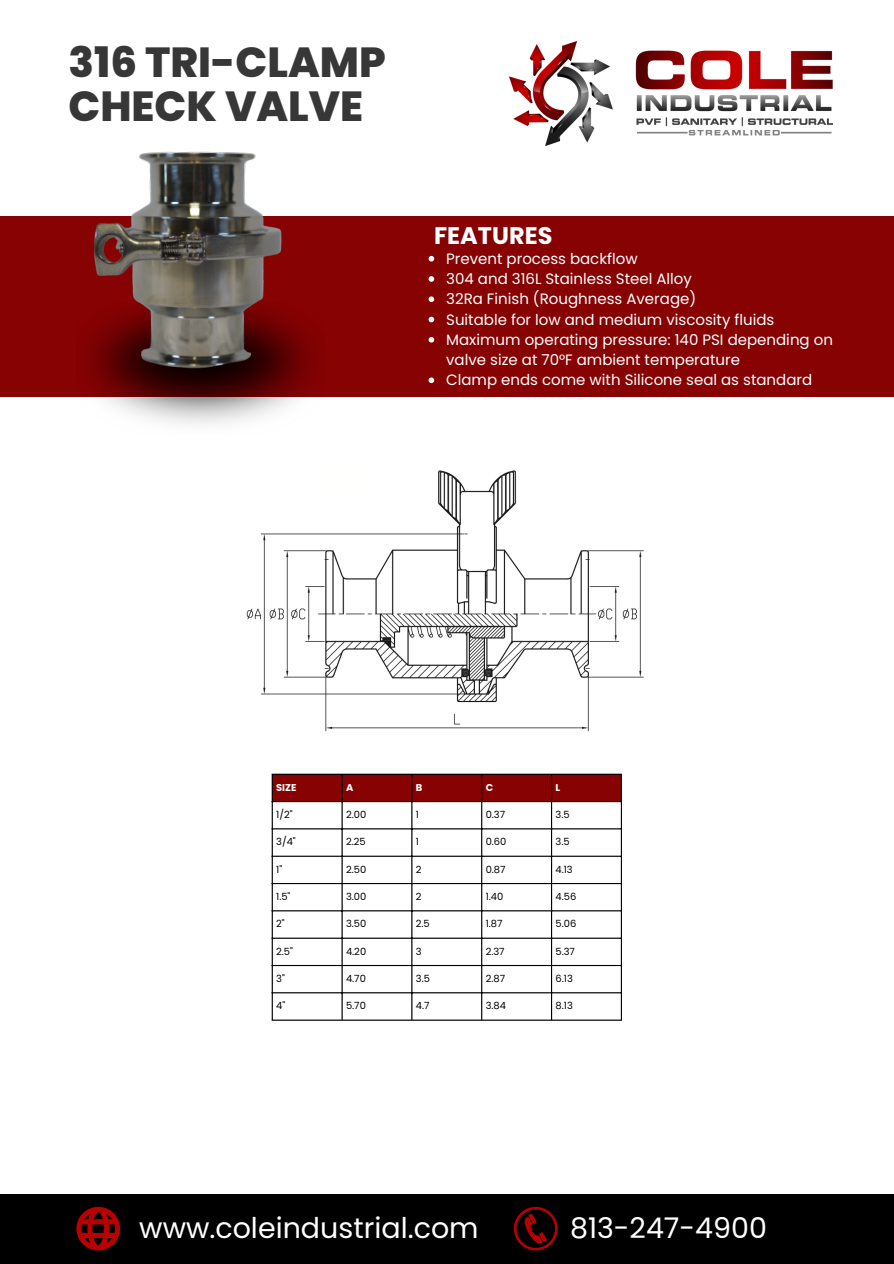
<style>
.page{position:relative;width:894px;height:1264px;background:#fff}
.page>*{position:absolute;margin:0;border:0;box-sizing:border-box;transform-origin:0 0}
.t1{font:800 42px "Poppins";color:#373737}
.t2{font:28.5px "Poppins";color:#fff}
.t3{font:700 24px "Poppins";color:#fff}
.t4{font:15px/20.2px "Poppins";color:#fff}
.t5{font:9.9px "Poppins";color:#000}
.t6{font:700 9.9px "Poppins";color:#fff}
</style>
<div class="page">
<div style="left:0;top:217px;width:893px;height:180px;background:#860203"></div>
<div style="left:0;top:1193px;width:893px;height:70px;background:#000"></div>
<svg style="left:76px;top:1206px;width:44px;height:44px"></svg>
<svg style="left:514px;top:1206px;width:43px;height:44px"></svg>
<img style="left:0;top:151px;width:410px;height:246px">
<img style="left:509px;top:42px;width:323px;height:103px">
<div style="left:273px;top:774px;width:347px;height:27px;background:#860203"></div>
<hr style="left:271px;top:774px;width:2px;height:245px;background:#000">
<hr style="left:341px;top:774px;width:1px;height:245px;background:#000">
<hr style="left:411px;top:774px;width:1px;height:245px;background:#000">
<hr style="left:481px;top:774px;width:1px;height:245px;background:#000">
<hr style="left:551px;top:774px;width:1px;height:245px;background:#000">
<hr style="left:620px;top:774px;width:1px;height:245px;background:#000">
<hr style="left:271px;top:773px;width:350px;height:1px;background:#000">
<hr style="left:271px;top:801px;width:350px;height:1px;background:#000">
<hr style="left:271px;top:828px;width:350px;height:1px;background:#000">
<hr style="left:271px;top:855px;width:350px;height:1px;background:#000">
<hr style="left:271px;top:883px;width:350px;height:1px;background:#000">
<hr style="left:271px;top:910px;width:350px;height:1px;background:#000">
<hr style="left:271px;top:937px;width:350px;height:1px;background:#000">
<hr style="left:271px;top:964px;width:350px;height:2px;background:#000">
<hr style="left:271px;top:992px;width:350px;height:1px;background:#000">
<hr style="left:271px;top:1019px;width:350px;height:1px;background:#000">
<img style="left:246px;top:470px;width:398px;height:262px">
<div style="left:225px;top:446px;width:99px;height:40px;background:#fff"></div>
<svg style="left:428px;top:256px;width:6px;height:5px"></svg>
<svg style="left:428px;top:276px;width:6px;height:6px"></svg>
<svg style="left:428px;top:296px;width:6px;height:6px"></svg>
<svg style="left:428px;top:317px;width:6px;height:5px"></svg>
<svg style="left:428px;top:337px;width:6px;height:5px"></svg>
<svg style="left:428px;top:377px;width:6px;height:6px"></svg>
<p class="t1" style="left:68px;top:33px;width:319px">316 TRI-CLAMP</p>
<p class="t1" style="left:68px;top:77px;width:296px">CHECK VALVE</p>
<p class="t3" style="left:434px;top:219px;width:120px">FEATURES</p>
<p class="t4" style="left:446px;top:248px;width:193px">Prevent process backflow</p>
<p class="t4" style="left:446px;top:269px;width:247px">304 and 316L Stainless Steel Alloy</p>
<p class="t4" style="left:446px;top:289px;width:251px">32Ra Finish (Roughness Average)</p>
<p class="t4" style="left:446px;top:309px;width:329px">Suitable for low and medium viscosity fluids</p>
<p class="t4" style="left:446px;top:329px;width:388px">Maximum operating pressure: 140 PSI depending on valve size at 70°F ambient temperature</p>
<p class="t4" style="left:446px;top:370px;width:367px">Clamp ends come with Silicone seal as standard</p>
<p class="t6" style="left:276px;top:780px;width:22px">SIZE</p>
<p class="t6" style="left:346px;top:780px;width:9px">A</p>
<p class="t6" style="left:416px;top:780px;width:8px">B</p>
<p class="t6" style="left:485px;top:780px;width:9px">C</p>
<p class="t6" style="left:555px;top:780px;width:6px">L</p>
<p class="t5" style="left:276px;top:807px;width:18px">1/2"</p>
<p class="t5" style="left:346px;top:807px;width:22px">2.00</p>
<p class="t5" style="left:416px;top:807px;width:5px">1</p>
<p class="t5" style="left:485px;top:807px;width:21px">0.37</p>
<p class="t5" style="left:555px;top:807px;width:16px">3.5</p>
<p class="t5" style="left:276px;top:834px;width:21px">3/4"</p>
<p class="t5" style="left:346px;top:834px;width:21px">2.25</p>
<p class="t5" style="left:416px;top:834px;width:5px">1</p>
<p class="t5" style="left:485px;top:834px;width:22px">0.60</p>
<p class="t5" style="left:555px;top:834px;width:16px">3.5</p>
<p class="t5" style="left:276px;top:862px;width:8px">1"</p>
<p class="t5" style="left:346px;top:862px;width:22px">2.50</p>
<p class="t5" style="left:416px;top:862px;width:7px">2</p>
<p class="t5" style="left:485px;top:862px;width:21px">0.87</p>
<p class="t5" style="left:555px;top:862px;width:19px">4.13</p>
<p class="t5" style="left:276px;top:889px;width:16px">1.5"</p>
<p class="t5" style="left:346px;top:889px;width:22px">3.00</p>
<p class="t5" style="left:416px;top:889px;width:7px">2</p>
<p class="t5" style="left:485px;top:889px;width:19px">1.40</p>
<p class="t5" style="left:555px;top:889px;width:22px">4.56</p>
<p class="t5" style="left:276px;top:916px;width:10px">2"</p>
<p class="t5" style="left:346px;top:916px;width:22px">3.50</p>
<p class="t5" style="left:416px;top:916px;width:15px">2.5</p>
<p class="t5" style="left:485px;top:916px;width:18px">1.87</p>
<p class="t5" style="left:555px;top:916px;width:22px">5.06</p>
<p class="t5" style="left:276px;top:944px;width:18px">2.5"</p>
<p class="t5" style="left:346px;top:944px;width:22px">4.20</p>
<p class="t5" style="left:416px;top:944px;width:7px">3</p>
<p class="t5" style="left:485px;top:944px;width:20px">2.37</p>
<p class="t5" style="left:555px;top:944px;width:21px">5.37</p>
<p class="t5" style="left:276px;top:971px;width:10px">3"</p>
<p class="t5" style="left:346px;top:971px;width:21px">4.70</p>
<p class="t5" style="left:416px;top:971px;width:16px">3.5</p>
<p class="t5" style="left:485px;top:971px;width:21px">2.87</p>
<p class="t5" style="left:555px;top:971px;width:19px">6.13</p>
<p class="t5" style="left:276px;top:998px;width:11px">4"</p>
<p class="t5" style="left:346px;top:998px;width:21px">5.70</p>
<p class="t5" style="left:416px;top:998px;width:15px">4.7</p>
<p class="t5" style="left:485px;top:998px;width:22px">3.84</p>
<p class="t5" style="left:555px;top:998px;width:19px">8.13</p>
<p class="t2" style="left:139px;top:1208px;width:341px">www.coleindustrial.com</p>
<p class="t2" style="left:570px;top:1208px;width:198px">813-247-4900</p>
</div>
